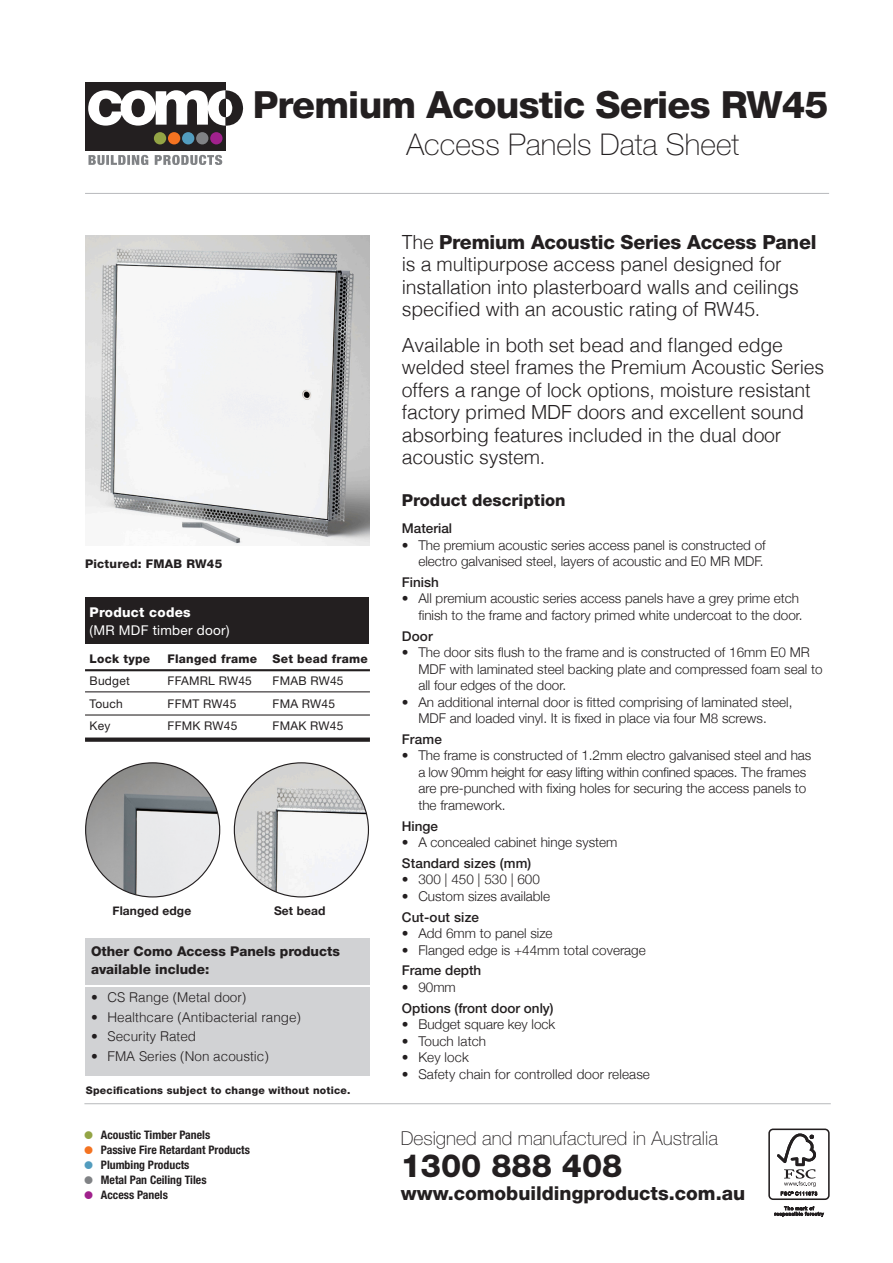
<style>
.page{position:relative;width:893px;height:1263px;background:#fff}
.page>*{position:absolute;margin:0;border:0;box-sizing:border-box;transform-origin:0 0}
.t1{font:800 37.5px "Helvetica Neue";letter-spacing:-.02em;color:#231f20}
.t2{font:800 31.95px "Helvetica Neue";color:#231f20}
.t3{font:100 30px "Helvetica Neue";color:#231f20}
.t4{font:300 19.5px/22.5px "Helvetica";letter-spacing:-.01em;color:#231f20}
.t5{font:100 19.2px "Helvetica Neue";color:#231f20}
.t6{font:800 19.2px "Helvetica Neue";color:#231f20}
.t7{font:800 16.5px "Helvetica Neue";color:#231f20}
.Text{font:300 13.5px/16.5px "Helvetica Neue";color:#231f20;text-align:right}
.Heading{font:300 13.5px "Helvetica";color:#231f20}
.Text-2{font:500 13.5px "Helvetica Neue";color:#231f20}
.Text-3{font:300 13.5px "Helvetica Neue";letter-spacing:-.02em;color:#231f20}
.Heading-2{font:800 13.5px "Helvetica Neue";color:#231f20}
.Subheads{font:500 13.5px "Helvetica Neue";letter-spacing:.01em;color:#231f20}
.t8{font:13.5px "Helvetica Neue";letter-spacing:.02em;color:#fff}
.t9{font:800 13.5px "Helvetica Neue";letter-spacing:.02em;color:#fff}
.Text-4{font:12px "Helvetica Neue";letter-spacing:.02em;color:#231f20}
.Heading-3{font:800 12px "Helvetica Neue";letter-spacing:.02em;color:#231f20}
.t10{font:700 12px "Helvetica Neue";letter-spacing:.01em;color:#231f20}
.t11{font:700 condensed 11.7px/15px "Helvetica Neue";color:#231f20}
.Text-5{font:800 10.5px "Helvetica Neue";letter-spacing:.02em;color:#231f20}
.s1{font-family:"Helvetica Neue"}
.s2{font-family:"Monotype Sorts";font-weight:400;font-stretch:normal;font-size:10.65px;color:#93a445}
.s3{font-family:"Monotype Sorts";font-weight:400;font-stretch:normal;font-size:10.65px;color:#f47321}
.s4{font-family:"Monotype Sorts";font-weight:400;font-stretch:normal;font-size:10.65px;color:#529cbe}
.s5{font-family:"Monotype Sorts";font-weight:400;font-stretch:normal;font-size:10.65px;color:#808285}
.s6{font-family:"Monotype Sorts";font-weight:400;font-stretch:normal;font-size:10.65px;color:#a0218c}
.s7{font-family:"Helvetica Neue";font-weight:800}
</style>
<div class="page">
<div style="left:85px;top:597px;width:284px;height:47px;background:#231f20"></div>
<div style="left:85px;top:82px;width:141px;height:68px;background:#231f20"></div>
<div style="left:154px;top:132px;width:12px;height:12px;background:#93a445;border-radius:50%"></div>
<div style="left:168px;top:132px;width:12px;height:12px;background:#f47321;border-radius:50%"></div>
<div style="left:182px;top:132px;width:12px;height:12px;background:#529cbe;border-radius:50%"></div>
<div style="left:196px;top:132px;width:12px;height:12px;background:#808285;border-radius:50%"></div>
<div style="left:210px;top:132px;width:13px;height:12px;background:#a0218c;border-radius:50%"></div>
<svg style="left:88px;top:90px;width:155px;height:36px"></svg>
<svg style="left:88px;top:155px;width:134px;height:10px"></svg>
<hr style="left:84px;top:1103px;width:747px;height:1px;background:#bcbdc0">
<hr style="left:85px;top:193px;width:744px;height:1px;background:#bcbdc0">
<img style="left:85px;top:236px;width:285px;height:310px">
<img style="left:234px;top:763px;width:134px;height:134px;border-radius:67px">
<img style="left:86px;top:763px;width:134px;height:134px;border-radius:67px">
<hr style="left:85px;top:669px;width:285px;height:2px;background:#231f20">
<hr style="left:85px;top:691px;width:285px;height:1px;background:#231f20">
<hr style="left:85px;top:714px;width:285px;height:1px;background:#231f20">
<div style="left:85px;top:737px;width:285px;height:5px;background:#231f20"></div>
<div style="left:85px;top:938px;width:285px;height:46px;background:#d1d2d4"></div>
<div style="left:85px;top:987px;width:285px;height:89px;background:#d1d2d4"></div>
<div style="left:768px;top:1128px;width:62px;height:72px;border:2px solid #231f20;border-radius:4px"></div>
<svg style="left:777px;top:1133px;width:41px;height:63px"></svg>
<svg style="left:774px;top:1206px;width:50px;height:11px"></svg>
<p class="t1" style="left:253px;top:82px;width:577px">Premium Acoustic Series RW45</p>
<p class="t3" style="left:406px;top:128px;width:334px">Access Panels Data Sheet</p>
<p class="Heading-3" style="left:85px;top:557px;width:139px">Pictured: FMAB RW45</p>
<p class="t9" style="left:90px;top:604px;width:103px">Product codes</p>
<p class="t8" style="left:90px;top:622px;width:141px">(MR MDF timber door)</p>
<p class="Heading-3" style="left:90px;top:651px;width:62px">Lock type</p>
<p class="Heading-3" style="left:168px;top:651px;width:91px">Flanged frame</p>
<p class="Heading-3" style="left:273px;top:651px;width:97px">Set bead frame</p>
<p class="Text-4" style="left:90px;top:674px;width:42px">Budget</p>
<p class="Text-4" style="left:168px;top:674px;width:86px">FFAMRL RW45</p>
<p class="Text-4" style="left:273px;top:674px;width:73px">FMAB RW45</p>
<p class="Text-4" style="left:90px;top:696px;width:35px">Touch</p>
<p class="Text-4" style="left:168px;top:696px;width:70px">FFMT RW45</p>
<p class="Text-4" style="left:273px;top:696px;width:64px">FMA RW45</p>
<p class="Text-4" style="left:90px;top:719px;width:22px">Key</p>
<p class="Text-4" style="left:168px;top:719px;width:71px">FFMK RW45</p>
<p class="Text-4" style="left:273px;top:719px;width:72px">FMAK RW45</p>
<p class="t10" style="left:112px;top:902px;width:80px">Flanged edge</p>
<p class="t10" style="left:274px;top:902px;width:53px">Set bead</p>
<p class="Heading-2" style="left:91px;top:943px;width:250px">Other Como Access Panels products</p>
<p class="Heading-2" style="left:91px;top:961px;width:120px">available include:</p>
<p class="Heading" style="left:91px;top:986px;width:157px"><span class="s1">•</span> CS Range (Metal door)</p>
<p class="Heading" style="left:91px;top:1005px;width:212px"><span class="s1">•</span> Healthcare (Antibacterial range)</p>
<p class="Heading" style="left:91px;top:1025px;width:107px"><span class="s1">•</span> Security Rated</p>
<p class="Heading" style="left:91px;top:1044px;width:179px"><span class="s1">•</span> FMA Series (Non acoustic)</p>
<p class="Text-5" style="left:86px;top:1083px;width:266px">Specifications subject to change without notice.</p>
<p class="t11" style="left:84px;top:1127px;width:127px"><span class="s2">l</span> Acoustic Timber Panels</p>
<p class="t11" style="left:84px;top:1142px;width:167px"><span class="s3">l</span> Passive Fire Retardant Products</p>
<p class="t11" style="left:84px;top:1157px;width:107px"><span class="s4">l</span> Plumbing Products</p>
<p class="t11" style="left:84px;top:1172px;width:124px"><span class="s5">l</span> Metal Pan Ceiling Tiles <span class="s6">l</span> Access Panels</p>
<p class="t4" style="left:402px;top:229px;width:416px">The <span class="s7">Premium Acoustic Series Access Panel </span>is a multipurpose access panel designed for installation into plasterboard walls and ceilings</p>
<p class="t4" style="left:402px;top:297px;width:360px">specified with an acoustic rating of RW45.</p>
<p class="t4" style="left:402px;top:332px;width:383px">Available in both set bead and flanged edge</p>
<p class="t4" style="left:402px;top:355px;width:424px">welded steel frames the Premium Acoustic Series</p>
<p class="t4" style="left:402px;top:377px;width:410px">offers a range of lock options, moisture resistant factory primed MDF doors and excellent sound absorbing features included in the dual door acoustic system.</p>
<p class="t7" style="left:402px;top:490px;width:165px">Product description</p>
<p class="Text-2" style="left:402px;top:520px;width:52px">Material</p>
<p class="Text" style="left:402px;top:536px;width:365px">• The premium acoustic series access panel is constructed of electro galvanised steel, layers of acoustic and E0 MR MDF.</p>
<p class="Text-2" style="left:402px;top:574px;width:39px">Finish</p>
<p class="Text" style="left:402px;top:589px;width:402px">• All premium acoustic series access panels have a grey prime etch finish to the frame and factory primed white undercoat to the door.</p>
<p class="Text-2" style="left:402px;top:628px;width:32px">Door</p>
<p class="Text" style="left:402px;top:643px;width:409px">• The door sits flush to the frame and is constructed of 16mm E0 MR</p>
<p class="Text" style="left:418px;top:660px;width:406px;text-align:left">MDF with laminated steel backing plate and compressed foam seal to all four edges of the door.</p>
<p class="Text" style="left:402px;top:693px;width:392px">• An additional internal door is fitted comprising of laminated steel,</p>
<p class="Text" style="left:418px;top:709px;width:350px">MDF and loaded vinyl. It is fixed in place via four M8 screws.</p>
<p class="Text-2" style="left:402px;top:731px;width:42px">Frame</p>
<p class="Text" style="left:402px;top:746px;width:411px">• The frame is constructed of 1.2mm electro galvanised steel and has</p>
<p class="Text-3" style="left:418px;top:761px;width:389px">a low 90mm height for easy lifting within confined spaces. The frames</p>
<p class="Text" style="left:418px;top:779px;width:390px">are pre-punched with fixing holes for securing the access panels to</p>
<p class="Text" style="left:418px;top:796px;width:89px">the framework.</p>
<p class="Text-2" style="left:402px;top:818px;width:38px">Hinge</p>
<p class="Text" style="left:402px;top:833px;width:217px">• A concealed cabinet hinge system</p>
<p class="Subheads" style="left:402px;top:855px;width:131px">Standard sizes (mm)</p>
<p class="Text" style="left:402px;top:870px;width:140px">• 300 | 450 | 530 | 600</p>
<p class="Text" style="left:402px;top:887px;width:150px">• Custom sizes available</p>
<p class="Subheads" style="left:402px;top:909px;width:79px">Cut-out size</p>
<p class="Text" style="left:402px;top:924px;width:152px">• Add 6mm to panel size</p>
<p class="Text" style="left:402px;top:941px;width:245px">• Flanged edge is +44mm total coverage</p>
<p class="Text-2" style="left:402px;top:962px;width:81px">Frame depth</p>
<p class="Text" style="left:402px;top:978px;width:55px">• 90mm</p>
<p class="Text-2" style="left:402px;top:1000px;width:153px">Options (front door only)</p>
<p class="Text" style="left:402px;top:1015px;width:155px">• Budget square key lock</p>
<p class="Text" style="left:402px;top:1032px;width:86px">• Touch latch</p>
<p class="Text" style="left:402px;top:1048px;width:68px">• Key lock</p>
<p class="Text" style="left:402px;top:1065px;width:250px">• Safety chain for controlled door release</p>
<p class="t5" style="left:401px;top:1128px;width:319px">Designed and manufactured in Australia</p>
<p class="t2" style="left:401px;top:1147px;width:223px">1300 888 408</p>
<p class="t6" style="left:401px;top:1181px;width:346px">www.comobuildingproducts.com.au</p>
</div>
